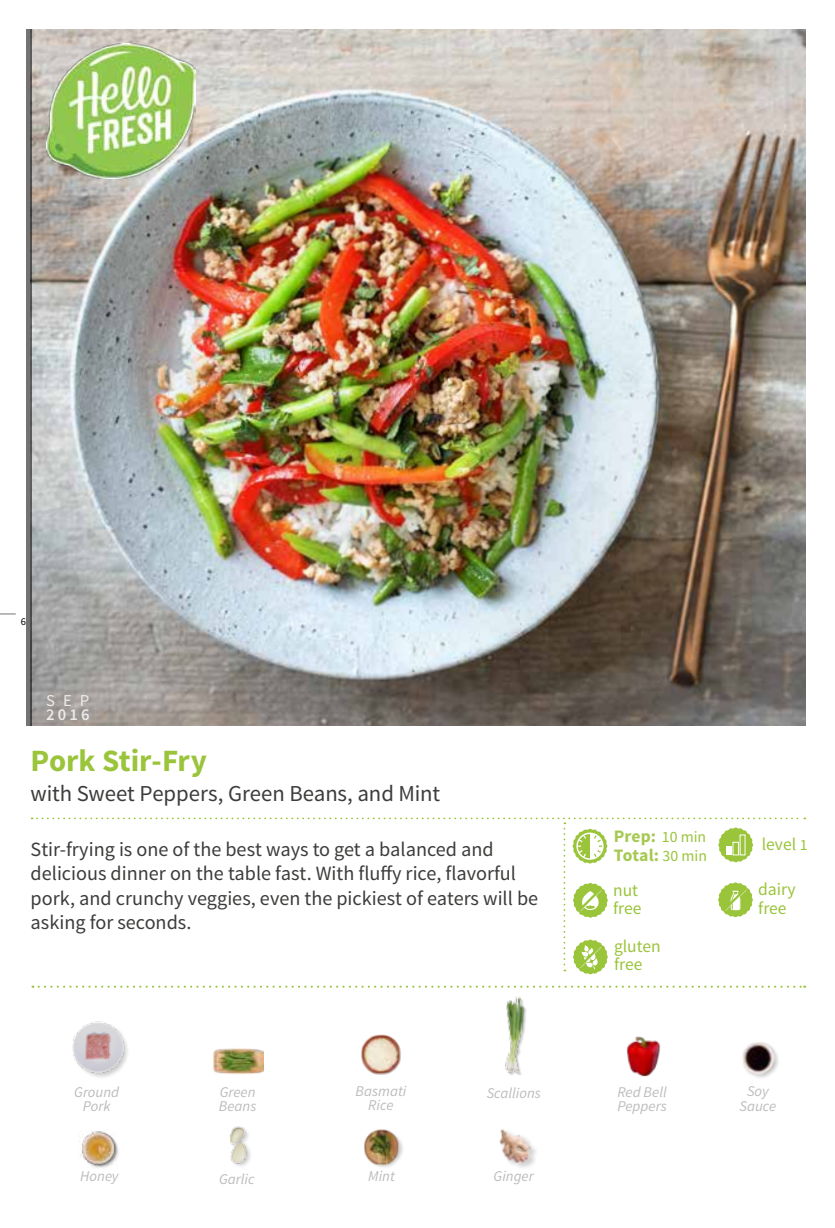
<style>
.page{position:relative;width:835px;height:1228px;background:#fff}
.page>*{position:absolute;margin:0;border:0;box-sizing:border-box;transform-origin:0 0}
.t1{font:700 30.97px "Source Sans Pro";letter-spacing:-.005em;color:#9ac43a}
.t2{font:22.75px "Source Sans Pro";letter-spacing:-.005em;color:#3c3c3b}
.t3{font:20.12px/24.5px "Source Sans Pro";color:#3c3c3b}
.t4{font:17.5px/18.6px "Source Sans Pro";color:#9ac43a}
.t5{font:700 17.5px/18.7px "Source Sans Pro";letter-spacing:.005em;color:#a6c950}
.t6{font:600 16.62px "Source Sans Pro";color:#fff}
.t7{font:16.62px "Source Sans Pro";color:#fff}
.t8{font:15.75px/19.2px "Source Sans Pro";color:#9ac43a}
.t9{font:italic 14.88px/14.3px "Source Sans Pro";color:#bcbcbc;text-align:center}
.t10{font:10.5px "Source Sans Pro";color:#000}
.s1{font-size:15.75px}
</style>
<div class="page">
<img style="left:31px;top:29px;width:774px;height:696px">
<img style="left:627px;top:1036px;width:34px;height:41px">
<div style="left:73px;top:1022px;width:57px;height:57px;background:#000;opacity:.2"></div>
<img style="left:72px;top:1021px;width:54px;height:52px">
<svg style="left:0;top:613px;width:15px;height:1px"></svg>
<img style="left:47px;top:43px;width:148px;height:136px">
<svg style="left:39px;top:985px;width:766px;height:2px"></svg>
<div style="left:26px;top:29px;width:5px;height:696px;background:#737373"></div>
<img style="left:742px;top:1042px;width:37px;height:36px">
<img style="left:361px;top:1034px;width:40px;height:41px">
<svg style="left:32px;top:817px;width:773px;height:157px"></svg>
<img style="left:80px;top:1131px;width:38px;height:37px">
<img style="left:363px;top:1129px;width:40px;height:39px">
<img style="left:499px;top:1129px;width:37px;height:39px">
<img style="left:213px;top:1048px;width:50px;height:27px">
<img style="left:505px;top:997px;width:22px;height:78px">
<img style="left:230px;top:1126px;width:21px;height:40px">
<p class="t10" style="left:21px;top:615px;width:7px">6</p>
<p class="t7" style="left:46px;top:690px;width:45px">SEP</p>
<p class="t6" style="left:46px;top:704px;width:45px">2016</p>
<h1 class="t1" style="left:31px;top:740px;width:178px">Pork Stir-Fry</h1>
<p class="t2" style="left:31px;top:778px;width:411px">with Sweet Peppers, Green Beans, and Mint</p>
<p class="t3" style="left:31px;top:837px;width:509px">Stir-frying is one of the best ways to get a balanced and delicious dinner on the table fast. With fluffy rice, flavorful pork, and crunchy veggies, even the pickiest of eaters will be asking for seconds.</p>
<p class="t5" style="left:614px;top:827px;width:47px">Prep:<br>Total:</p>
<p class="t8" style="left:662px;top:827px;width:47px">10 min<br>30 min</p>
<p class="t4" style="left:761px;top:835px;width:47px">level <span class="s1">1</span></p>
<p class="t4" style="left:613px;top:880px;width:30px">nut free</p>
<p class="t4" style="left:614px;top:936px;width:48px">gluten free</p>
<p class="t4" style="left:758px;top:880px;width:39px">dairy free</p>
<p class="t9" style="left:355px;top:1083px;width:52px">Basmati<br>Rice</p>
<p class="t9" style="left:74px;top:1084px;width:46px">Ground<br>Pork</p>
<p class="t9" style="left:617px;top:1084px;width:51px;text-align:left">Red Bell<br>Peppers</p>
<p class="t9" style="left:739px;top:1084px;width:38px">Soy<br>Sauce</p>
<p class="t9" style="left:487px;top:1085px;width:56px">Scallions</p>
<p class="t9" style="left:219px;top:1084px;width:39px;text-align:left">Green<br>Beans</p>
<p class="t9" style="left:80px;top:1168px;width:40px">Honey</p>
<p class="t9" style="left:368px;top:1168px;width:28px">Mint</p>
<p class="t9" style="left:219px;top:1171px;width:37px">Garlic</p>
<p class="t9" style="left:494px;top:1168px;width:42px">Ginger</p>
</div>
